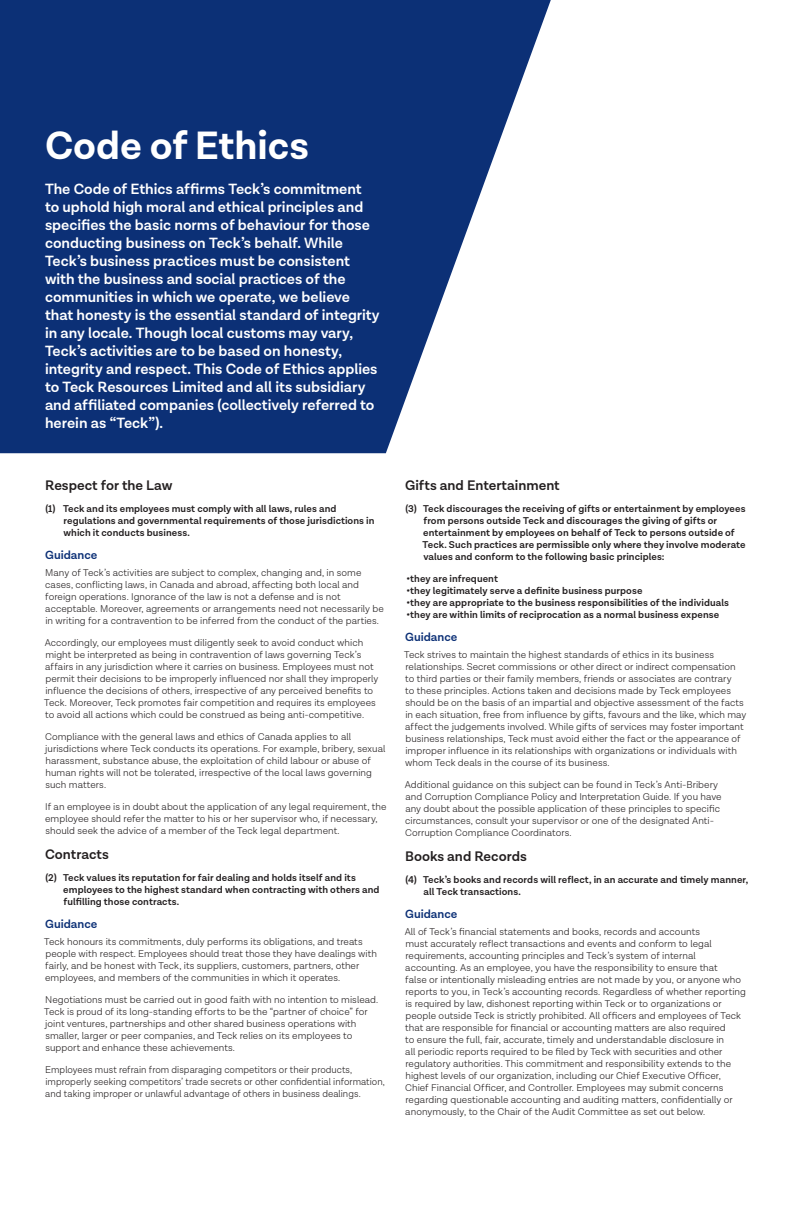
<style>
.page{position:relative;width:792px;height:1224px;background:#fff}
.page>*{position:absolute;margin:0;border:0;box-sizing:border-box;transform-origin:0 0}
.t1{font:700 40px "Lota Grotesque";color:#fff}
.t2{font:600 15px/18px "Lota Grotesque";color:#fff}
.t3{font:600 14px "Lota Grotesque";color:#231f20}
.t4{font:600 12px "Lota Grotesque";color:#0c3076}
.t5{font:300 10px/12px "Lota Grotesque";letter-spacing:.005em;color:#231f20}
.t6{font:600 10px/12px "Lota Grotesque";letter-spacing:.01em;color:#231f20}
</style>
<div class="page">
<svg style="left:0;top:0;width:551px;height:453px;background:#304e8a"></svg>
<h1 class="t1" style="left:45px;top:122px;width:265px">Code of Ethics</h1>
<p class="t2" style="left:45px;top:181px;width:336px">The Code of Ethics affirms Teck’s commitment to uphold high moral and ethical principles and specifies the basic norms of behaviour for those conducting business on Teck’s behalf. While Teck’s business practices must be consistent with the business and social practices of the communities in which we operate, we believe that honesty is the essential standard of integrity in any locale. Though local customs may vary, Teck’s activities are to be based on honesty, integrity and respect. This Code of Ethics applies to Teck Resources Limited and all its subsidiary and affiliated companies (collectively referred to herein as “Teck”).</p>
<h3 class="t3" style="left:45px;top:477px;width:129px">Respect for the Law</h3>
<p class="t6" style="left:64px;top:503px;width:313px;text-indent:-18px">(1) Teck and its employees must comply with all laws, rules and regulations and governmental requirements of those jurisdictions in which it conducts business.</p>
<p class="t4" style="left:45px;top:548px;width:54px">Guidance</p>
<p class="t5" style="left:45px;top:566px;width:340px">Many of Teck’s activities are subject to complex, changing and, in some cases, conflicting laws, in Canada and abroad, affecting both local and foreign operations. Ignorance of the law is not a defense and is not acceptable. Moreover, agreements or arrangements need not necessarily be in writing for a contravention to be inferred from the conduct of the parties.</p>
<p class="t5" style="left:44px;top:636px;width:336px">Accordingly, our employees must diligently seek to avoid conduct which might be interpreted as being in contravention of laws governing Teck’s affairs in any jurisdiction where it carries on business. Employees must not permit their decisions to be improperly influenced nor shall they improperly influence the decisions of others, irrespective of any perceived benefits to Teck. Moreover, Teck promotes fair competition and requires its employees to avoid all actions which could be construed as being anti-competitive.</p>
<p class="t5" style="left:45px;top:730px;width:342px">Compliance with the general laws and ethics of Canada applies to all jurisdictions where Teck conducts its operations. For example, bribery, sexual harassment, substance abuse, the exploitation of child labour or abuse of human rights will not be tolerated, irrespective of the local laws governing such matters.</p>
<p class="t5" style="left:45px;top:800px;width:343px">If an employee is in doubt about the application of any legal requirement, the employee should refer the matter to his or her supervisor who, if necessary, should seek the advice of a member of the Teck legal department.</p>
<h3 class="t3" style="left:45px;top:846px;width:65px">Contracts</h3>
<p class="t6" style="left:63px;top:872px;width:318px;text-indent:-18px">(2) Teck values its reputation for fair dealing and holds itself and its employees to the highest standard when contracting with others and fulfilling those contracts.</p>
<p class="t4" style="left:45px;top:917px;width:54px">Guidance</p>
<p class="t5" style="left:44px;top:936px;width:334px">Teck honours its commitments, duly performs its obligations, and treats people with respect. Employees should treat those they have dealings with fairly, and be honest with Teck, its suppliers, customers, partners, other employees, and members of the communities in which it operates.</p>
<p class="t5" style="left:44px;top:994px;width:335px">Negotiations must be carried out in good faith with no intention to mislead.<br>Teck is proud of its long-standing efforts to be the “partner of choice” for joint ventures, partnerships and other shared business operations with smaller, larger or peer companies, and Teck relies on its employees to support and enhance these achievements.</p>
<p class="t5" style="left:45px;top:1064px;width:341px">Employees must refrain from disparaging competitors or their products, improperly seeking competitors’ trade secrets or other confidential information, and taking improper or unlawful advantage of others in business dealings.</p>
<h3 class="t3" style="left:405px;top:477px;width:156px">Gifts and Entertainment</h3>
<p class="t6" style="left:423px;top:503px;width:324px;text-indent:-17px">(3) Teck discourages the receiving of gifts or entertainment by employees from persons outside Teck and discourages the giving of gifts or entertainment by employees on behalf of Teck to persons outside of Teck. Such practices are permissible only where they involve moderate values and conform to the following basic principles:</p>
<p class="t6" style="left:407px;top:573px;width:93px">•they are infrequent</p>
<p class="t6" style="left:407px;top:585px;width:237px">•they legitimately serve a definite business purpose</p>
<p class="t6" style="left:407px;top:597px;width:324px">•they are appropriate to the business responsibilities of the individuals</p>
<p class="t6" style="left:407px;top:609px;width:314px">•they are within limits of reciprocation as a normal business expense</p>
<p class="t4" style="left:405px;top:630px;width:54px">Guidance</p>
<p class="t5" style="left:404px;top:648px;width:344px">Teck strives to maintain the highest standards of ethics in its business relationships. Secret commissions or other direct or indirect compensation<br>to third parties or their family members, friends or associates are contrary<br>to these principles. Actions taken and decisions made by Teck employees should be on the basis of an impartial and objective assessment of the facts in each situation, free from influence by gifts, favours and the like, which may affect the judgements involved. While gifts of services may foster important business relationships, Teck must avoid either the fact or the appearance of improper influence in its relationships with organizations or individuals with whom Teck deals in the course of its business.</p>
<p class="t5" style="left:405px;top:778px;width:318px">Additional guidance on this subject can be found in Teck’s Anti-Bribery and Corruption Compliance Policy and Interpretation Guide. If you have any doubt about the possible application of these principles to specific circumstances, consult your supervisor or one of the designated Anti-Corruption Compliance Coordinators.</p>
<h3 class="t3" style="left:405px;top:848px;width:123px">Books and Records</h3>
<p class="t6" style="left:423px;top:874px;width:326px;text-indent:-18px">(4) Teck’s books and records will reflect, in an accurate and timely manner, all Teck transactions.</p>
<p class="t4" style="left:405px;top:907px;width:54px">Guidance</p>
<p class="t5" style="left:405px;top:926px;width:343px">All of Teck’s financial statements and books, records and accounts<br>must accurately reflect transactions and events and conform to legal requirements, accounting principles and Teck’s system of internal accounting. As an employee, you have the responsibility to ensure that<br>false or intentionally misleading entries are not made by you, or anyone who reports to you, in Teck’s accounting records. Regardless of whether reporting is required by law, dishonest reporting within Teck or to organizations or people outside Teck is strictly prohibited. All officers and employees of Teck that are responsible for financial or accounting matters are also required<br>to ensure the full, fair, accurate, timely and understandable disclosure in<br>all periodic reports required to be filed by Teck with securities and other regulatory authorities. This commitment and responsibility extends to the highest levels of our organization, including our Chief Executive Officer, Chief Financial Officer, and Controller. Employees may submit concerns regarding questionable accounting and auditing matters, confidentially or anonymously, to the Chair of the Audit Committee as set out below.</p>
</div>
